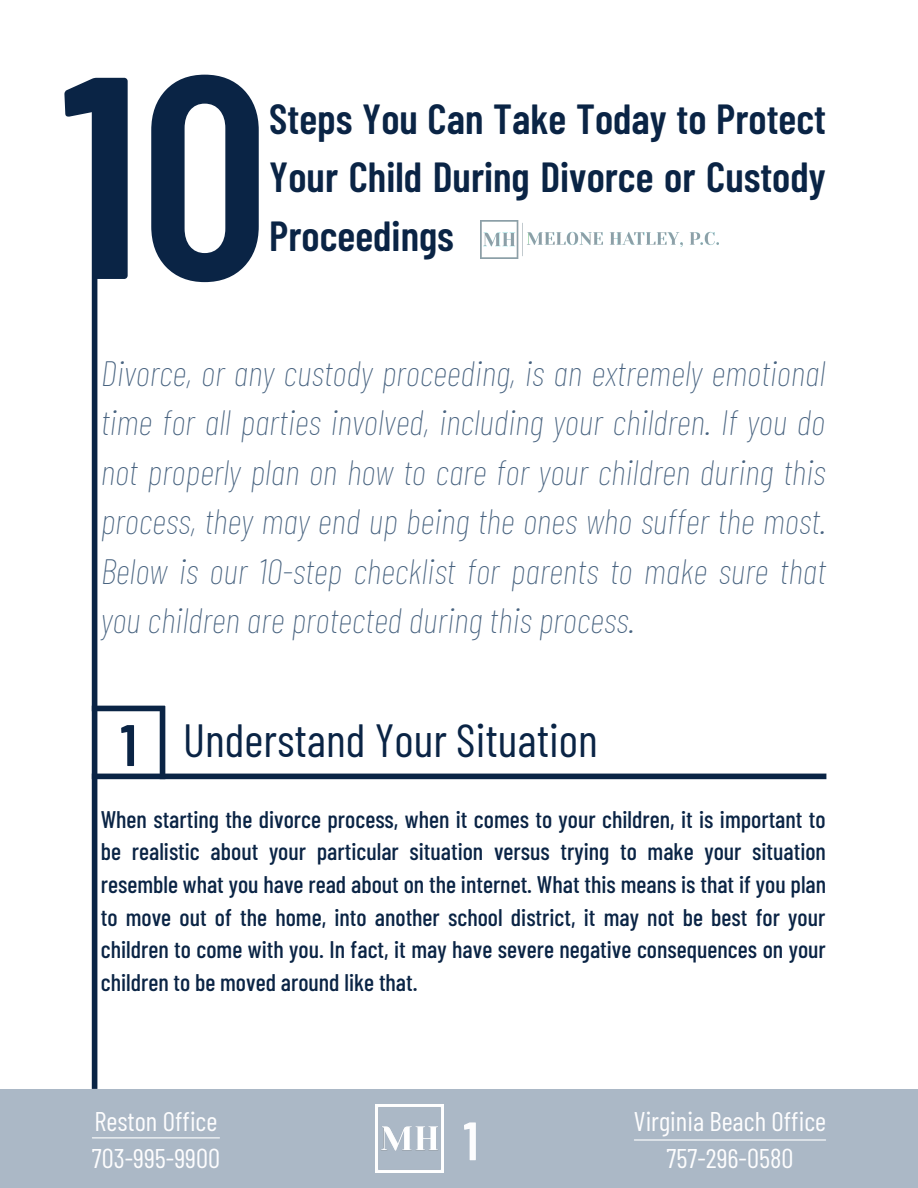
<style>
.page{position:relative;width:918px;height:1188px;background:#fff}
.page>*{position:absolute;margin:0;border:0;box-sizing:border-box;transform-origin:0 0}
.t1{font:600 287.4px "Barlow Condensed";color:#0a2445}
.t2{font:600 58.5px "Barlow Condensed";color:#0a2445}
.t3{font:600 54px "Barlow Condensed";color:#fdfdfe}
.t4{font:46.5px "Barlow Condensed";color:#0a2445}
.t5{font:600 42px/58.5px "Barlow Condensed";color:#0a2445;text-align:justify}
.t6{font:italic 100 36px/49.5px "Barlow Condensed";color:#486380;text-align:justify}
.t7{font:27px "Barlow Condensed";color:#fdfdfe}
.t8{font:500 24px/32.7px "Barlow Condensed";color:#0a2445;text-align:justify}
</style>
<div class="page">
<div style="left:92px;top:84px;width:5px;height:1005px;background:#0a2445"></div>
<img style="left:480px;top:220px;width:239px;height:39px">
<div style="left:92px;top:706px;width:73px;height:5px;background:#0a2445"></div>
<div style="left:160px;top:706px;width:5px;height:73px;background:#0a2445"></div>
<div style="left:92px;top:774px;width:734px;height:5px;background:#0a2445"></div>
<div style="left:0;top:1089px;width:918px;height:99px;background:#abb8c6"></div>
<img style="left:375px;top:1104px;width:69px;height:69px">
<hr style="left:92px;top:1137px;width:127px;height:1px;background:#fff">
<hr style="left:634px;top:1139px;width:192px;height:2px;background:#fff">
<p class="t1" style="left:62px;top:-8px;width:210px">10</p>
<p class="t5" style="left:269px;top:88px;width:558px">Steps You Can Take Today to Protect Your Child During Divorce or Custody Proceedings</p>
<p class="t6" style="left:101px;top:347px;width:727px">Divorce, or any custody proceeding, is an extremely emotional time for all parties involved, including your children. If you do not properly plan on how to care for your children during this process, they may end up being the ones who suffer the most.<br>Below is our 10-step checklist for parents to make sure that you children are protected during this process.</p>
<p class="t2" style="left:121px;top:708px;width:18px">1</p>
<p class="t4" style="left:183px;top:711px;width:416px">Understand Your Situation</p>
<p class="t8" style="left:101px;top:802px;width:727px">When starting the divorce process, when it comes to your children, it is important to be realistic about your particular situation versus trying to make your situation resemble what you have read about on the internet. What this means is that if you plan to move out of the home, into another school district, it may not be best for your children to come with you. In fact, it may have severe negative consequences on your children to be moved around like that.</p>
<p class="t7" style="left:94px;top:1104px;width:125px">Reston Office</p>
<p class="t7" style="left:634px;top:1104px;width:194px">Virginia Beach Office</p>
<p class="t7" style="left:92px;top:1141px;width:130px">703-995-9900</p>
<p class="t7" style="left:667px;top:1141px;width:128px">757-296-0580</p>
<p class="t3" style="left:463px;top:1106px;width:16px">1</p>
</div>
